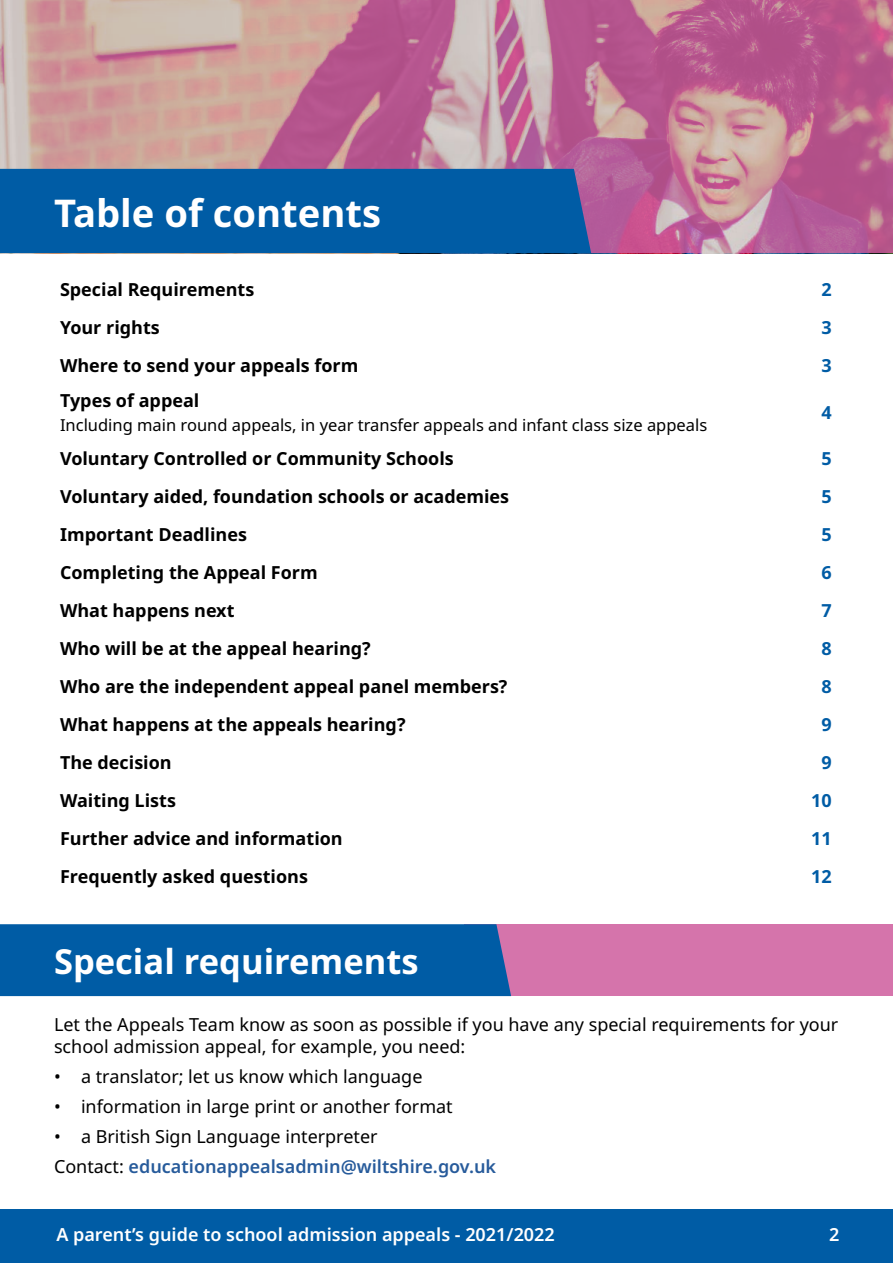
<style>
.page{position:relative;width:893px;height:1263px;background:#fff}
.page>*{position:absolute;margin:0;border:0;box-sizing:border-box;transform-origin:0 0}
.t1{font:700 38.25px "Noto Sans";color:#fff}
.t2{font:700 34.5px "Noto Sans";color:#fff}
.t3{font:700 18px "Noto Sans";color:#000}
.t4{font:18px/21.6px "Noto Sans";color:#000}
.t5{font:600 18px "Noto Sans";color:#fff}
.t6{font:600 18px "Noto Sans";color:#275b9b}
.t7{font:700 18px "Noto Sans";color:#005ca5}
.t8{font:16.5px "Noto Sans";color:#000}
.s1{font-weight:400;color:#000}
</style>
<div class="page">
<div style="left:0;top:1209px;width:893px;height:54px;background:#005ca5"></div>
<svg style="left:0;top:0;width:893px;height:253px;background:#c17f99"></svg>
<div style="left:0;top:169px;width:591px;height:84px;background:#005ca5"></div>
<div style="left:464px;top:924px;width:429px;height:72px;background:#d574ab"></div>
<div style="left:0;top:924px;width:511px;height:72px;background:#005ca5"></div>
<p class="t1" style="left:54px;top:186px;width:329px">Table of contents</p>
<p class="t3" style="left:60px;top:277px;width:196px">Special Requirements</p>
<p class="t7" style="left:821px;top:277px;width:12px">2</p>
<p class="t3" style="left:60px;top:315px;width:101px">Your rights</p>
<p class="t7" style="left:821px;top:315px;width:12px">3</p>
<p class="t3" style="left:60px;top:353px;width:300px">Where to send your appeals form</p>
<p class="t7" style="left:821px;top:353px;width:12px">3</p>
<p class="t3" style="left:60px;top:387px;width:141px">Types of appeal</p>
<p class="t8" style="left:60px;top:413px;width:649px">Including main round appeals, in year transfer appeals and infant class size appeals</p>
<p class="t7" style="left:821px;top:400px;width:12px">4</p>
<p class="t3" style="left:60px;top:446px;width:395px">Voluntary Controlled or Community Schools</p>
<p class="t7" style="left:821px;top:446px;width:12px">5</p>
<p class="t3" style="left:60px;top:484px;width:451px">Voluntary aided, foundation schools or academies</p>
<p class="t7" style="left:821px;top:484px;width:12px">5</p>
<p class="t3" style="left:60px;top:522px;width:189px">Important Deadlines</p>
<p class="t7" style="left:821px;top:522px;width:12px">5</p>
<p class="t3" style="left:60px;top:560px;width:259px">Completing the Appeal Form</p>
<p class="t7" style="left:821px;top:560px;width:12px">6</p>
<p class="t3" style="left:60px;top:598px;width:176px">What happens next</p>
<p class="t7" style="left:821px;top:598px;width:12px">7</p>
<p class="t3" style="left:60px;top:636px;width:312px">Who will be at the appeal hearing?</p>
<p class="t7" style="left:821px;top:636px;width:12px">8</p>
<p class="t3" style="left:60px;top:674px;width:449px">Who are the independent appeal panel members?</p>
<p class="t7" style="left:821px;top:674px;width:12px">8</p>
<p class="t3" style="left:60px;top:712px;width:347px">What happens at the appeals hearing?</p>
<p class="t7" style="left:821px;top:712px;width:12px">9</p>
<p class="t3" style="left:60px;top:750px;width:113px">The decision</p>
<p class="t7" style="left:821px;top:750px;width:12px">9</p>
<p class="t3" style="left:60px;top:788px;width:117px">Waiting Lists</p>
<p class="t7" style="left:811px;top:788px;width:22px">10</p>
<p class="t3" style="left:60px;top:826px;width:284px">Further advice and information</p>
<p class="t7" style="left:811px;top:826px;width:22px">11</p>
<p class="t3" style="left:60px;top:863px;width:249px">Frequently asked questions</p>
<p class="t7" style="left:811px;top:864px;width:22px">12</p>
<p class="t2" style="left:54px;top:937px;width:366px">Special requirements</p>
<p class="t4" style="left:54px;top:1014px;width:786px">Let the Appeals Team know as soon as possible if you have any special requirements for your school admission appeal, for example, you need:</p>
<p class="t4" style="left:54px;top:1066px;width:370px">• a translator; let us know which language</p>
<p class="t4" style="left:54px;top:1096px;width:400px">• information in large print or another format</p>
<p class="t4" style="left:54px;top:1126px;width:325px">• a British Sign Language interpreter</p>
<p class="t6" style="left:54px;top:1154px;width:444px"><span class="s1">Contact:</span> educationappealsadmin@wiltshire.gov.uk</p>
<p class="t5" style="left:56px;top:1221px;width:500px">A parent’s guide to school admission appeals - 2021/2022</p>
<p class="t5" style="left:829px;top:1221px;width:12px">2</p>
</div>
